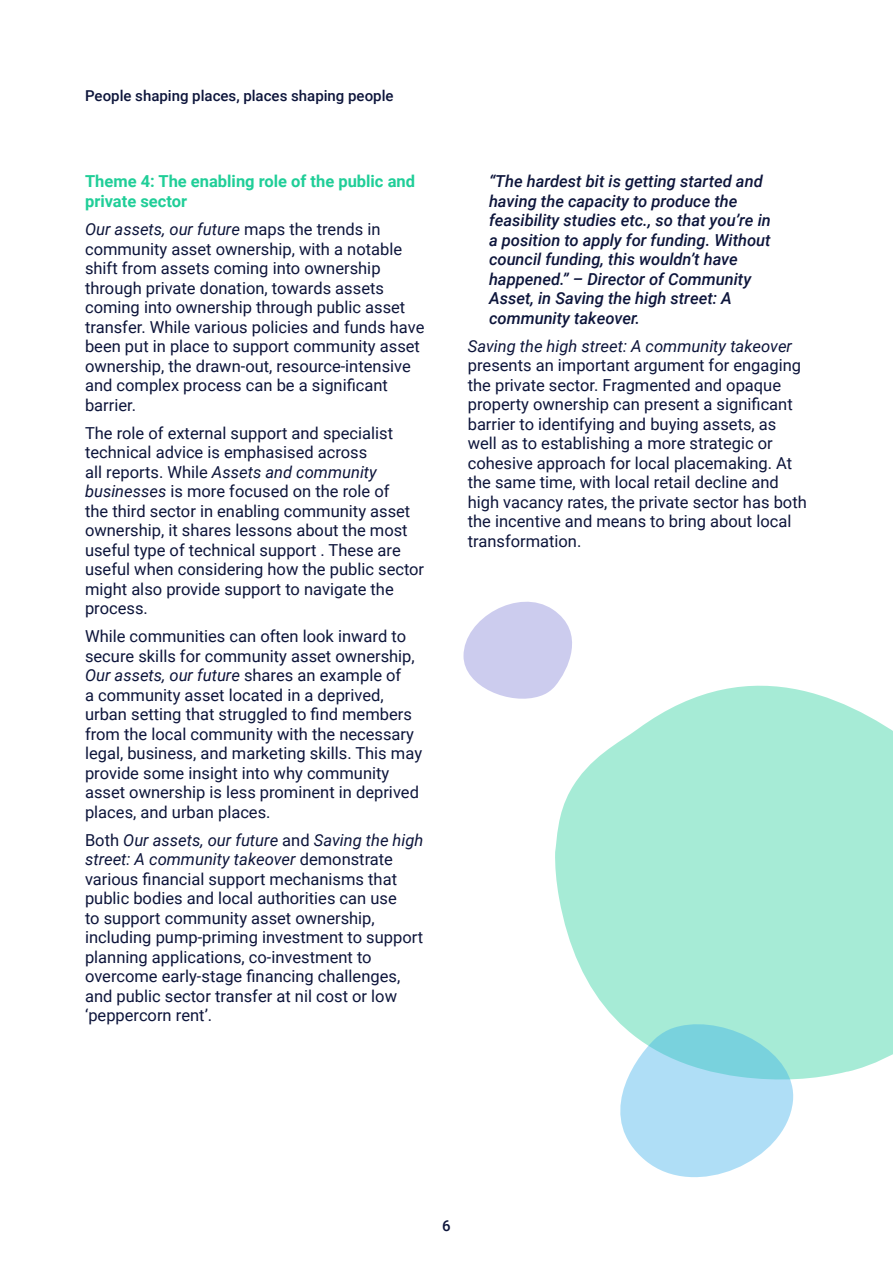
<style>
.page{position:relative;width:893px;height:1263px;background:#fff}
.page>*{position:absolute;margin:0;border:0;box-sizing:border-box;transform-origin:0 0}
.Body_Copy{font:16.5px/19.5px "Roboto";color:#0d153b}
.QUOTE{font:italic 500 16.5px/19.5px "Roboto";color:#0d153b}
.SECTION_SUB_GREEN{font:700 16.5px/19.8px "Roboto";color:#20ce98}
.t1{font:500 15px "Roboto";color:#0d153b}
.s1{font-style:italic}
</style>
<div class="page">
<svg style="left:555px;top:685px;width:338px;height:394px;background:#b2eddb"></svg>
<svg style="left:596px;top:1015px;width:202px;height:163px"></svg>
<svg style="left:463px;top:601px;width:124px;height:105px"></svg>
<p class="t1" style="left:85px;top:85px;width:310px">People shaping places, places shaping people</p>
<p class="SECTION_SUB_GREEN" style="left:85px;top:171px;width:331px">Theme 4: The enabling role of the public and private sector</p>
<p class="Body_Copy" style="left:85px;top:219px;width:341px"><span class="s1">Our assets, our future</span> maps the trends in community asset ownership, with a notable shift from assets coming into ownership through private donation, towards assets coming into ownership through public asset transfer. While various policies and funds have been put in place to support community asset ownership, the drawn-out, resource-intensive and complex process can be a significant barrier.</p>
<p class="Body_Copy" style="left:85px;top:422px;width:341px">The role of external support and specialist technical advice is emphasised across<br>all reports. While <span class="s1">Assets and community businesses</span> is more focused on the role of<br>the third sector in enabling community asset ownership, it shares lessons about the most useful type of technical support . These are useful when considering how the public sector might also provide support to navigate the process.</p>
<p class="Body_Copy" style="left:85px;top:626px;width:339px">While communities can often look inward to secure skills for community asset ownership, <span class="s1">Our assets, our future</span> shares an example of<br>a community asset located in a deprived, urban setting that struggled to find members from the local community with the necessary legal, business, and marketing skills. This may provide some insight into why community asset ownership is less prominent in deprived places, and urban places.</p>
<p class="Body_Copy" style="left:85px;top:829px;width:340px">Both <span class="s1">Our assets, our future</span> and <span class="s1">Saving the high street: A community takeover</span> demonstrate various financial support mechanisms that public bodies and local authorities can use<br>to support community asset ownership, including pump-priming investment to support planning applications, co-investment to overcome early-stage financing challenges, and public sector transfer at nil cost or low ‘peppercorn rent’.</p>
<p class="QUOTE" style="left:489px;top:171px;width:283px">“The hardest bit is getting started and having the capacity to produce the feasibility studies etc., so that you’re in a position to apply for funding. Without council funding, this wouldn’t have happened.” – Director of Community Asset, in Saving the high street: A community takeover.</p>
<p class="Body_Copy" style="left:468px;top:336px;width:341px"><span class="s1">Saving the high street: A community takeover </span>presents an important argument for engaging the private sector. Fragmented and opaque property ownership can present a significant barrier to identifying and buying assets, as well as to establishing a more strategic or cohesive approach for local placemaking. At the same time, with local retail decline and high vacancy rates, the private sector has both the incentive and means to bring about local transformation.</p>
<p class="t1" style="left:442px;top:1215px;width:10px">6</p>
</div>
